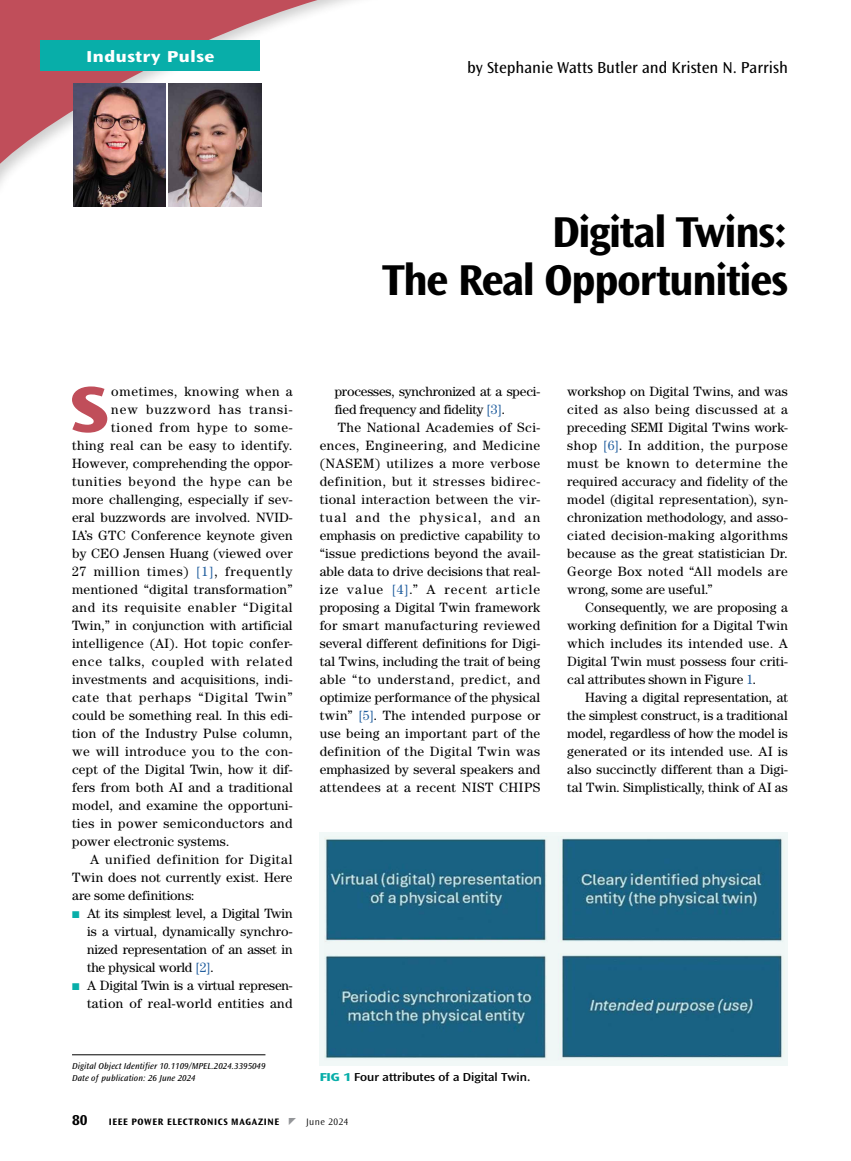
<style>
.page{position:relative;width:851px;height:1161px;background:#fff}
.page>*{position:absolute;margin:0;border:0;box-sizing:border-box;transform-origin:0 0}
.t1{font:800 expanded 68.1px "Ocean Sans Std";color:#c04e5a}
.t2{font:700 45px/48px "Ocean Sans Std";letter-spacing:-.04em;color:#000;text-align:right}
.t3{font:16.5px "Ocean Sans Std";color:#000}
.t4{font:800 expanded 16.5px "Ocean Sans Std";letter-spacing:.04em;color:#fff;scale:.95 1}
.t5{font:700 15px "Ocean Sans Std";color:#000}
.t6{font:13.5px/18px "Century Std";letter-spacing:.02em;color:#000;text-align:justify}
.t7{font:13.5px/18px "Century Std";letter-spacing:-.015em;color:#000;text-align:right}
.t8{font:13.5px "Century Std";letter-spacing:.045em;color:#000}
.t9{font:13.5px "Century Std";letter-spacing:.055em;color:#000}
.t10{font:13.5px "Century Std";color:#000}
.t11{font:13.5px "Century Std";letter-spacing:.04em;color:#000}
.t12{font:13.5px "Century Std";letter-spacing:.06em;color:#000}
.t13{font:13.5px "Century Std";letter-spacing:.05em;color:#000}
.t14{font:13.5px "Century Std";letter-spacing:.08em;color:#000}
.t15{font:13.5px "Century Std";letter-spacing:.095em;color:#000}
.t16{font:13.5px "Century Std";letter-spacing:.07em;color:#000}
.t17{font:13.5px "Century Std";letter-spacing:-.005em;color:#000}
.t18{font:600 expanded 12px "Ocean Sans Std";color:#000;scale:.9 1}
.t19{font:700 9.75px "Ocean Sans Std";letter-spacing:.065em;color:#000}
.t20{font:300 9.75px "Ocean Sans Std";letter-spacing:.05em;color:#000}
.t21{font:italic 9px/12px "Ocean Sans Std";letter-spacing:.01em;color:#000}
.s1{color:#215e9e}
.s2{color:#08aea9}
.s3{font-weight:800;color:#08aea9}
</style>
<div class="page">
<svg style="left:0;top:0;width:354px;height:207px"></svg>
<div style="left:41px;top:40px;width:219px;height:31px;background:#08aea9"></div>
<img style="left:169px;top:83px;width:92px;height:124px">
<img style="left:73px;top:83px;width:92px;height:124px">
<hr style="left:72px;top:1054px;width:193px;height:1px;background:#000">
<div style="left:320px;top:832px;width:468px;height:234px;background:#f1f8f7"></div>
<img style="left:324px;top:838px;width:458px;height:221px">
<p class="t4" style="left:86px;top:47px;width:136px">Industry Pulse</p>
<p class="t3" style="left:467px;top:59px;width:322px">by Stephanie Watts Butler and Kristen N. Parrish</p>
<h2 class="t2" style="left:382px;top:208px;width:407px">Digital Twins:<br>The Real Opportunities</h2>
<h1 class="t1" style="left:70px;top:370px;width:40px">S</h1>
<p class="t13" style="left:111px;top:383px;width:183px">ometimes, knowing when a</p>
<p class="t16" style="left:111px;top:401px;width:183px">new buzzword has transi-</p>
<p class="t9" style="left:111px;top:419px;width:183px">tioned from hype to some-</p>
<p class="t6" style="left:72px;top:436px;width:222px">thing real can be easy to identify.</p>
<p class="t6" style="left:72px;top:454px;width:222px">However, comprehending the oppor-</p>
<p class="t9" style="left:72px;top:473px;width:222px">tunities beyond the hype can be</p>
<p class="t6" style="left:72px;top:490px;width:222px">more challenging, especially if sev-</p>
<p class="t6" style="left:72px;top:508px;width:222px">eral buzzwords are involved. NVID-</p>
<p class="t6" style="left:72px;top:526px;width:222px">IA’s GTC Conference keynote given</p>
<p class="t6" style="left:72px;top:544px;width:222px">by CEO Jensen Huang (viewed over</p>
<p class="t12" style="left:72px;top:563px;width:222px">27 million times) <span class="s1">[1]</span>, frequently</p>
<p class="t6" style="left:72px;top:580px;width:222px">mentioned “digital transformation”</p>
<p class="t9" style="left:72px;top:599px;width:222px">and its requisite enabler “Digital</p>
<p class="t6" style="left:72px;top:616px;width:222px">Twin,” in conjunction with artificial</p>
<p class="t6" style="left:72px;top:634px;width:222px">intelligence (AI). Hot topic confer-</p>
<p class="t9" style="left:72px;top:653px;width:222px">ence talks, coupled with related</p>
<p class="t6" style="left:72px;top:670px;width:222px">investments and acquisitions, indi-</p>
<p class="t12" style="left:72px;top:689px;width:222px">cate that perhaps “Digital Twin”</p>
<p class="t6" style="left:72px;top:706px;width:222px">could be something real. In this edi-</p>
<p class="t6" style="left:72px;top:724px;width:222px">tion of the Industry Pulse column,</p>
<p class="t6" style="left:72px;top:742px;width:222px">we will introduce you to the con-</p>
<p class="t6" style="left:72px;top:760px;width:222px">cept of the Digital Twin, how it dif-</p>
<p class="t6" style="left:72px;top:778px;width:222px">fers from both AI and a traditional</p>
<p class="t6" style="left:72px;top:796px;width:222px">model, and examine the opportuni-</p>
<p class="t6" style="left:72px;top:814px;width:222px">ties in power semiconductors and</p>
<p class="t6" style="left:72px;top:832px;width:159px">power electronic systems.</p>
<p class="t8" style="left:90px;top:851px;width:204px">A unified definition for Digital</p>
<p class="t6" style="left:72px;top:868px;width:222px">Twin does not currently exist. Here</p>
<p class="t17" style="left:72px;top:887px;width:124px">are some definitions:</p>
<p class="t6" style="left:87px;top:904px;width:207px;text-indent:-15px"><span class="s2">■</span> At its simplest level, a Digital Twin is a virtual, dynamically synchro&shy;nized representation of an asset in the physical world <span class="s1">[2]</span>.</p>
<p class="t7" style="left:72px;top:976px;width:222px"><span class="s2">■</span> A Digital Twin is a virtual represen&shy;tation of real-world entities and</p>
<p class="t7" style="left:334px;top:382px;width:207px">processes, synchronized at a speci-</p>
<p class="t7" style="left:334px;top:400px;width:172px">fied frequency and fidelity <span class="s1">[3]</span>.</p>
<p class="t6" style="left:337px;top:418px;width:204px">The National Academies of Sci-</p>
<p class="t8" style="left:319px;top:437px;width:222px">ences, Engineering, and Medicine</p>
<p class="t8" style="left:319px;top:455px;width:222px">(NASEM) utilizes a more verbose</p>
<p class="t11" style="left:319px;top:473px;width:222px">definition, but it stresses bidirec-</p>
<p class="t6" style="left:319px;top:490px;width:222px">tional interaction between the vir-</p>
<p class="t15" style="left:319px;top:509px;width:222px">tual and the physical, and an</p>
<p class="t6" style="left:319px;top:526px;width:222px">emphasis on predictive capability to</p>
<p class="t6" style="left:319px;top:544px;width:222px">“issue predictions beyond the avail-</p>
<p class="t6" style="left:319px;top:562px;width:222px">able data to drive decisions that real-</p>
<p class="t14" style="left:319px;top:581px;width:222px">ize value <span class="s1">[4]</span>.” A recent article</p>
<p class="t6" style="left:319px;top:598px;width:222px">proposing a Digital Twin framework</p>
<p class="t11" style="left:319px;top:617px;width:222px">for smart manufacturing reviewed</p>
<p class="t10" style="left:319px;top:635px;width:222px">several different definitions for Digi-</p>
<p class="t6" style="left:319px;top:652px;width:222px">tal Twins, including the trait of being</p>
<p class="t8" style="left:319px;top:671px;width:222px">able “to understand, predict, and</p>
<p class="t10" style="left:319px;top:689px;width:222px">optimize performance of the physical</p>
<p class="t6" style="left:319px;top:706px;width:222px">twin” <span class="s1">[5]</span>. The intended purpose or</p>
<p class="t6" style="left:319px;top:724px;width:222px">use being an important part of the</p>
<p class="t13" style="left:319px;top:743px;width:222px">definition of the Digital Twin was</p>
<p class="t10" style="left:319px;top:761px;width:222px">emphasized by several speakers and</p>
<p class="t6" style="left:319px;top:778px;width:222px">attendees at a recent NIST CHIPS</p>
<p class="t6" style="left:567px;top:382px;width:222px">workshop on Digital Twins, and was cited as also being discussed at a preceding SEMI Digital Twins work&shy;shop <span class="s1">[6]</span>. In addition, the purpose must be known to determine the required accuracy and fidelity of the model (digital representation), syn&shy;chronization methodology, and asso&shy;ciated decision-making algorithms because as the great statistician Dr.<br>George Box noted “All models are wrong, some are useful.”</p>
<p class="t6" style="left:567px;top:598px;width:222px;text-indent:18px">Consequently, we are proposing a working definition for a Digital Twin which includes its intended use. A Digital Twin must possess four criti&shy;cal attributes shown in Figure <span class="s1">1</span>.</p>
<p class="t6" style="left:567px;top:688px;width:222px;text-indent:18px">Having a digital representation, at the simplest construct, is a traditional model, regardless of how the model is generated or its intended use. AI is also succinctly different than a Digi&shy;tal Twin. Simplistically, think of AI as</p>
<p class="t21" style="left:72px;top:1060px;width:195px">Digital Object Identifier 10.1109/MPEL.2024.3395049<br>Date of publication: 26 June 2024</p>
<p class="t18" style="left:320px;top:1070px;width:236px"><span class="s3">FIG 1</span> Four attributes of a Digital Twin.</p>
<p class="t5" style="left:72px;top:1112px;width:17px">80</p>
<p class="t19" style="left:109px;top:1116px;width:172px">IEEE POWER ELECTRONICS MAGAZINE</p>
<p class="t20" style="left:306px;top:1116px;width:44px">June 2024</p>
</div>
